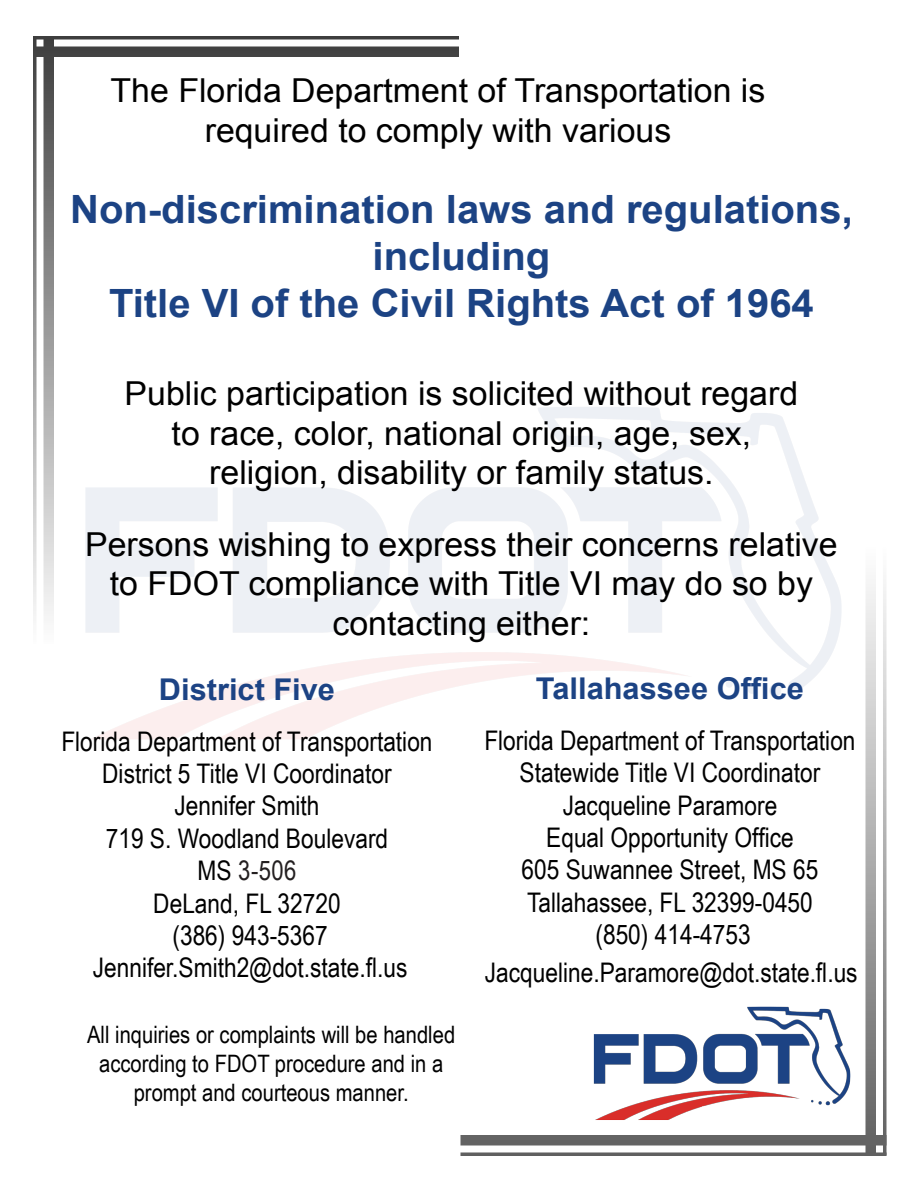
<style>
.page{position:relative;width:918px;height:1188px;background:#fff}
.page>*{position:absolute;margin:0;border:0;box-sizing:border-box;transform-origin:0 0}
.t1{font:700 39px "Arial";color:#1c4384}
.t2{font:33px/39.6px "Arial";color:#000;text-align:center}
.t3{font:700 30px "Arial";color:#1c4384}
.t4{font:27px/32.4px "Arial Narrow";color:#000;text-align:center}
.t5{font:24px/28.8px "Arial Narrow";color:#000;text-align:center}
.s1{color:#231f20}
</style>
<div class="page">
<svg style="left:33px;top:40px;width:4px;height:576px;background:#a7a7a7"></svg>
<svg style="left:44px;top:40px;width:10px;height:576px;background:#9a9a9a"></svg>
<svg style="left:33px;top:36px;width:426px;height:4px;background:#545454"></svg>
<div style="left:33px;top:46px;width:426px;height:11px;background:#424242"></div>
<svg style="left:866px;top:584px;width:10px;height:568px;background:#ababab"></svg>
<hr style="left:883px;top:548px;width:3px;height:607px;background:#d92e2a">
<div style="left:460px;top:1135px;width:426px;height:11px;background:#636363"></div>
<svg style="left:460px;top:1152px;width:426px;height:4px;background:#727272"></svg>
<img style="left:593px;top:1006px;width:258px;height:114px">
<p class="t2" style="left:111px;top:71px;width:656px">The Florida Department of Transportation is required to comply with various</p>
<p class="t1" style="left:70px;top:184px;width:784px">Non-discrimination laws and regulations,</p>
<p class="t1" style="left:373px;top:230px;width:179px">including</p>
<p class="t1" style="left:109px;top:277px;width:706px">Title VI of the Civil Rights Act of 1964</p>
<p class="t2" style="left:125px;top:374px;width:675px">Public participation is solicited without regard</p>
<p class="t2" style="left:172px;top:414px;width:581px">to race, color, national origin, age, sex,</p>
<p class="t2" style="left:209px;top:453px;width:506px">religion, disability or family status.</p>
<p class="t2" style="left:85px;top:525px;width:754px">Persons wishing to express their concerns relative</p>
<p class="t2" style="left:110px;top:564px;width:705px">to FDOT compliance with Title VI may do so by contacting either:</p>
<p class="t3" style="left:536px;top:669px;width:270px">Tallahassee Office</p>
<p class="t4" style="left:484px;top:723px;width:373px">Florida Department of Transportation<br>Statewide Title VI Coordinator<br>Jacqueline Paramore<br>Equal Opportunity Office<br>605 Suwannee Street, MS 65<br>Tallahassee, FL 32399-0450<br>(850) 414-4753</p>
<p class="t4" style="left:485px;top:955px;width:374px">Jacqueline.Paramore@dot.state.fl.us</p>
<p class="t3" style="left:159px;top:670px;width:178px">District Five</p>
<p class="t4" style="left:61px;top:724px;width:373px">Florida Department of Transportation<br>District 5 Title VI Coordinator<br>Jennifer Smith<br>719 S. Woodland Boulevard<br>MS <span class="s1">3-506<br></span>DeLand, FL 32720<br>(386) 943-5367<br>Jennifer.Smith2@dot.state.fl.us</p>
<p class="t5" style="left:87px;top:1020px;width:370px">All inquiries or complaints will be handled according to FDOT procedure and in a prompt and courteous manner.</p>
</div>
